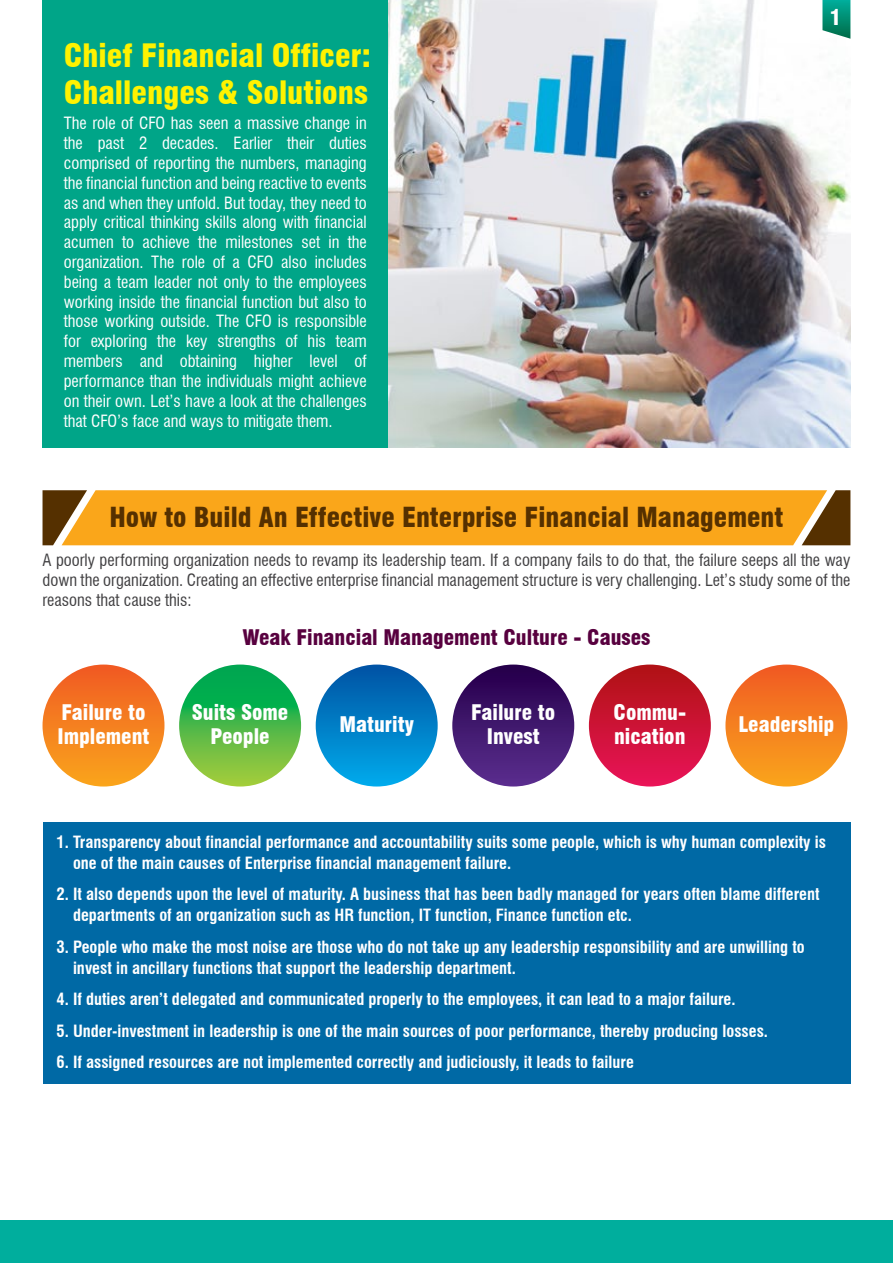
<style>
.page{position:relative;width:893px;height:1263px;background:#fff}
.page>*{position:absolute;margin:0;border:0;box-sizing:border-box;transform-origin:0 0}
.t1{font:900 condensed 31.5px/36px "Swiss 721 BT";color:#fff200}
.t2{font:900 condensed 27px "Swiss 721 BT";color:#553000}
.t3{font:900 condensed 21px/24px "Swiss 721 BT";color:#fff}
.t4{font:900 condensed 21px "Swiss 721 BT";color:#58003f}
.t5{font:700 condensed 16.5px/21px "Swiss 721 BT";color:#fff}
.t6{font:condensed 16.5px/19.8px "Swiss 721 BT";color:#fff;text-align:justify}
.t7{font:condensed 16.5px/19.8px "Swiss 721 BT";color:#414042;text-align:justify}
</style>
<div class="page">
<div style="left:0;top:1220px;width:893px;height:43px;background:#00ae9d"></div>
<svg style="left:43px;top:490px;width:807px;height:55px;background:#ee9f1e"></svg>
<img style="left:388px;top:0;width:462px;height:448px">
<svg style="left:822px;top:0;width:28px;height:39px"></svg>
<div style="left:43px;top:0;width:345px;height:448px;background:#00a588"></div>
<div style="left:43px;top:822px;width:807px;height:262px;background:#0069a5"></div>
<svg style="left:179px;top:664px;width:122px;height:122px;background:#44b749"></svg>
<div style="left:316px;top:664px;width:122px;height:122px;background:linear-gradient(to bottom,#0655a4,#00a8ea);border-radius:61px"></div>
<div style="left:452px;top:664px;width:122px;height:122px;background:linear-gradient(to bottom,#2a034e,#582c8d);border-radius:61px"></div>
<div style="left:589px;top:664px;width:122px;height:122px;background:linear-gradient(to bottom,#b11818,#e81155);border-radius:61px"></div>
<div style="left:725px;top:664px;width:122px;height:122px;background:linear-gradient(to bottom,#f15d29,#f9a31a);border-radius:61px"></div>
<div style="left:43px;top:664px;width:121px;height:122px;background:linear-gradient(to bottom,#f15d28,#f9a31a);border-radius:61px"></div>
<h1 class="t1" style="left:64px;top:38px;width:309px">Chief Financial Officer:<br>Challenges &amp; Solutions</h1>
<p class="t6" style="left:64px;top:114px;width:304px">The role of CFO has seen a massive change in the past 2 decades. Earlier their duties comprised of reporting the numbers, managing the financial function and being reactive to events as and when they unfold. But today, they need to apply critical thinking skills along with financial acumen to achieve the milestones set in the organization. The role of a CFO also includes being a team leader not only to the employees working inside the financial function but also to those working outside. The CFO is responsible for exploring the key strengths of his team members and obtaining higher level of performance than the individuals might achieve on their own. Let’s have a look at the challenges that CFO’s face and ways to mitigate them.</p>
<h2 class="t2" style="left:109px;top:501px;width:675px">How to Build An Effective Enterprise Financial Management</h2>
<p class="t3" style="left:830px;top:6px;width:13px">1</p>
<p class="t7" style="left:43px;top:550px;width:809px">A poorly performing organization needs to revamp its leadership team. If a company fails to do that, the failure seeps all the way down the organization. Creating an effective enterprise financial management structure is very challenging. Let’s study some of the reasons that cause this:</p>
<p class="t4" style="left:242px;top:625px;width:410px">Weak Financial Management Culture - Causes</p>
<p class="t3" style="left:57px;top:701px;width:94px">Failure to<br>Implement</p>
<p class="t3" style="left:192px;top:701px;width:98px;text-align:center">Suits Some<br>People</p>
<p class="t3" style="left:339px;top:713px;width:76px">Maturity</p>
<p class="t3" style="left:471px;top:701px;width:85px;text-align:center">Failure to<br>Invest</p>
<p class="t3" style="left:613px;top:701px;width:74px">Commu&shy;nication</p>
<p class="t3" style="left:739px;top:713px;width:97px">Leadership</p>
<p class="t5" style="left:73px;top:831px;width:754px;text-indent:-16px">1. Transparency about financial performance and accountability suits some people, which is why human complexity is one of the main causes of Enterprise financial management failure.</p>
<p class="t5" style="left:73px;top:884px;width:748px;text-indent:-16px">2. It also depends upon the level of maturity. A business that has been badly managed for years often blame different departments of an organization such as HR function, IT function, Finance function etc.</p>
<p class="t5" style="left:73px;top:936px;width:733px;text-indent:-16px">3. People who make the most noise are those who do not take up any leadership responsibility and are unwilling to invest in ancillary functions that support the leadership department.</p>
<p class="t5" style="left:56px;top:989px;width:681px">4. If duties aren’t delegated and communicated properly to the employees, it can lead to a major failure.</p>
<p class="t5" style="left:56px;top:1020px;width:713px">5. Under-investment in leadership is one of the main sources of poor performance, thereby producing losses.</p>
<p class="t5" style="left:56px;top:1052px;width:579px">6. If assigned resources are not implemented correctly and judiciously, it leads to failure</p>
</div>
